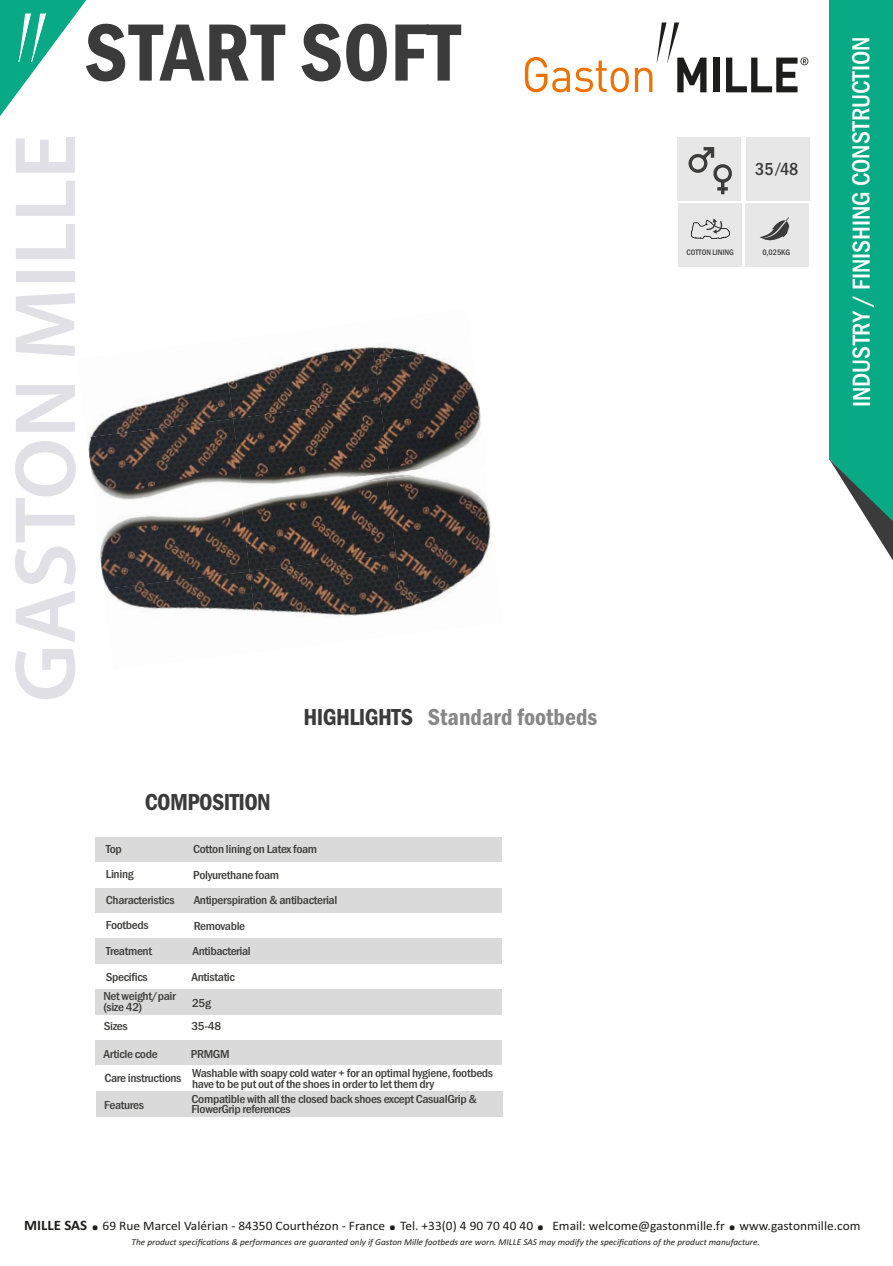
<style>
.page{position:relative;width:893px;height:1266px;background:#fff}
.page>*{position:absolute;margin:0;border:0;box-sizing:border-box;transform-origin:0 0}
.t1{font:600 87.45px "Myriad Pro";color:#e0e0e6}
.t2{font:600 condensed 84px "Franklin Gothic";color:#3c3b3b}
.t3{font:700 31.65px "Calibri";color:#1d1d1b}
.t4{font:500 condensed 25.5px "Franklin Gothic";color:#fff}
.t5{font:600 condensed 24px "Franklin Gothic";color:#878787}
.t6{font:600 condensed 24px "Franklin Gothic";letter-spacing:-.025em;color:#3c3b3b}
.t7{font:500 condensed 18px "Franklin Gothic";color:#3c3b3b}
.t8{font:700 14.4px "Calibri";color:#1d1d1b}
.t9{font:12.9px "Calibri";color:#1d1d1b}
.t10{font:500 condensed 12px/25.5px "Franklin Gothic";letter-spacing:-.025em;color:#3d3d3c;scale:1.11 1}
.t11{font:italic 9px "Calibri";color:#1d1d1b}
.t12{font:500 condensed 8.25px "Franklin Gothic";color:#3c3b3b}
.s1{color:#3c3b3b}
.s2{font-family:"Helvetica Neue LT Std"}
.s3{font-size:31.65px}
</style>
<div class="page">
<svg style="left:0;top:0;width:86px;height:116px"></svg>
<div style="left:829px;top:0;width:64px;height:459px;background:#08aa85"></div>
<svg style="left:829px;top:459px;width:64px;height:101px"></svg>
<div style="left:745px;top:203px;width:64px;height:64px;background:#e8e7e7"></div>
<svg style="left:760px;top:217px;width:29px;height:24px"></svg>
<div style="left:678px;top:203px;width:64px;height:64px;background:#e8e7e7"></div>
<svg style="left:691px;top:218px;width:39px;height:21px"></svg>
<svg style="left:525px;top:57px;width:104px;height:35px"></svg>
<svg style="left:635px;top:22px;width:71px;height:70px"></svg>
<div style="left:713px;top:58px;width:6px;height:34px;background:#1d1d1b"></div>
<svg style="left:726px;top:57px;width:82px;height:35px"></svg>
<div style="left:96px;top:837px;width:406px;height:25px;background:#dadada"></div>
<div style="left:96px;top:888px;width:406px;height:26px;background:#dadada"></div>
<div style="left:96px;top:913px;width:407px;height:25px;background:#fff"></div>
<div style="left:96px;top:938px;width:406px;height:26px;background:#dadada"></div>
<div style="left:96px;top:989px;width:406px;height:25px;background:#dadada"></div>
<div style="left:96px;top:1040px;width:406px;height:25px;background:#dadada"></div>
<div style="left:96px;top:1091px;width:406px;height:25px;background:#dadada"></div>
<div style="left:746px;top:137px;width:63px;height:63px;background:#e8e7e7"></div>
<div style="left:677px;top:137px;width:64px;height:63px;background:#e8e7e7"></div>
<svg style="left:688px;top:147px;width:44px;height:47px"></svg>
<img style="left:100px;top:516px;width:140px;height:62px">
<img style="left:240px;top:516px;width:146px;height:55px">
<img style="left:386px;top:501px;width:105px;height:81px">
<img style="left:103px;top:571px;width:146px;height:40px">
<img style="left:249px;top:554px;width:157px;height:63px">
<img style="left:401px;top:582px;width:58px;height:35px">
<img style="left:88px;top:438px;width:145px;height:45px">
<img style="left:233px;top:419px;width:142px;height:43px">
<img style="left:375px;top:360px;width:106px;height:102px">
<img style="left:89px;top:383px;width:144px;height:55px">
<img style="left:223px;top:346px;width:157px;height:73px">
<img style="left:369px;top:346px;width:79px;height:14px">
<img style="left:96px;top:462px;width:388px;height:54px">
<h2 class="t2" style="left:85px;top:2px;width:377px">START SOFT</h2>
<h1 class="t1" style="left:-6px;top:702px;width:570px;rotate:-90deg">GASTON MILLE</h1>
<h3 class="t5" style="left:303px;top:702px;width:295px"><span class="s1">HIGHLIGHTS</span> Standard footbeds</h3>
<h3 class="t6" style="left:145px;top:788px;width:128px">COMPOSITION</h3>
<p class="t10" style="left:106px;top:836px;width:64px;line-height:26px">Top<br>Lining<br>Characteristics</p>
<p class="t10" style="left:106px;top:913px;width:40px">Footbeds</p>
<p class="t10" style="left:191px;top:837px;width:133px">Cotton lining on Latex foam<br>Polyurethane foam<br>Antiperspiration &amp; antibacterial<br>Removable<br>Antibacterial<br>Antistatic</p>
<p class="t10" style="left:106px;top:939px;width:43px">Treatment</p>
<p class="t10" style="left:103px;top:968px;width:67px;line-height:19.4px">Specifics<br>Net weight/pair</p>
<p class="t10" style="left:103px;top:998px;width:36px;line-height:19.2px">(size 42)<br>Sizes</p>
<p class="t10" style="left:103px;top:1042px;width:50px">Article code</p>
<p class="t10" style="left:192px;top:991px;width:18px">25g</p>
<p class="t10" style="left:191px;top:1014px;width:28px">35-48</p>
<p class="t10" style="left:104px;top:1044px;width:352px;line-height:19.8px;text-indent:86px">PRMGM<br>Care instructions Washable with soapy cold water + for an optimal hygiene, footbeds</p>
<p class="t10" style="left:192px;top:1072px;width:219px">have to be put out of the shoes in order to let them dry</p>
<p class="t10" style="left:104px;top:1093px;width:37px">Features</p>
<p class="t10" style="left:192px;top:1094px;width:259px;line-height:10.9px">Compatible with all the closed back shoes except CasualGrip &amp;<br>FlowerGrip references</p>
<h3 class="t7" style="left:755px;top:163px;width:45px">35<span class="s2">/</span>48</h3>
<h3 class="t7" style="left:764px;top:163px;width:11px">9</h3>
<p class="t12" style="left:687px;top:249px;width:49px">COTTON LINING</p>
<p class="t12" style="left:762px;top:249px;width:29px">0,025KG</p>
<h3 class="t4" style="left:853px;top:407px;width:372px;rotate:-90deg">INDUSTRY / FINISHING CONSTRUCTION</h3>
<p class="t8" style="left:24px;top:1216px;width:77px">MILLE SAS <span class="s3">.</span></p>
<p class="t9" style="left:103px;top:1218px;width:284px">69 Rue Marcel Valérian - 84350 Courthézon - France</p>
<h3 class="t3" style="left:388px;top:1200px;width:10px">.</h3>
<p class="t9" style="left:400px;top:1218px;width:135px">Tel. +33(0) 4 90 70 40 40</p>
<h3 class="t3" style="left:536px;top:1200px;width:10px">.</h3>
<p class="t9" style="left:552px;top:1218px;width:174px">Email: welcome@gastonmille.fr</p>
<h3 class="t3" style="left:728px;top:1200px;width:10px">.</h3>
<p class="t9" style="left:740px;top:1218px;width:122px">www.gastonmille.com</p>
<p class="t11" style="left:131px;top:1238px;width:630px">The product specifica-ons &amp; performances are guaranted only if Gaston Mille footbeds are worn. MILLE SAS may modify the specifica-ons of the product manufacture.</p>
</div>
